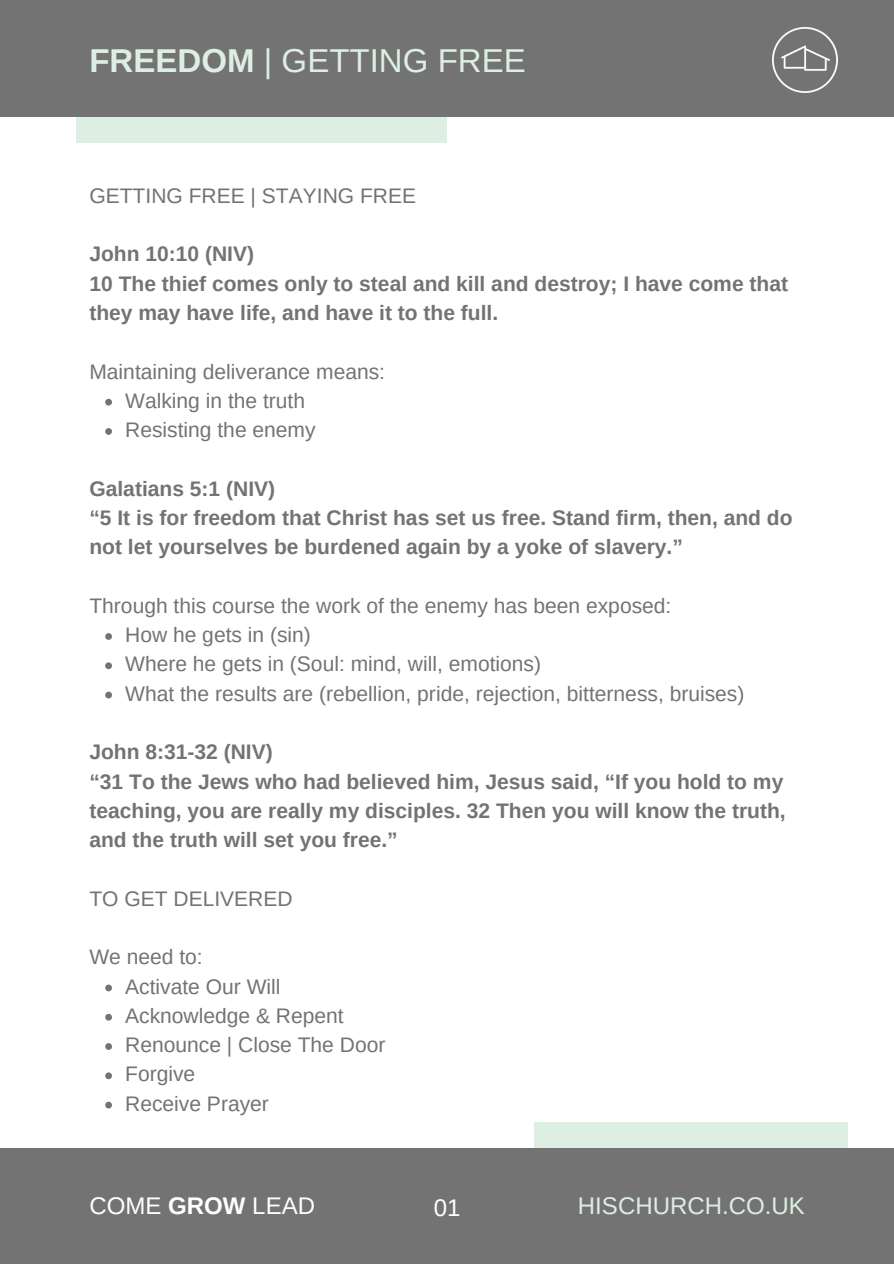
<style>
.page{position:relative;width:894px;height:1264px;background:#fff}
.page>*{position:absolute;margin:0;border:0;box-sizing:border-box;transform-origin:0 0}
.t1{font:33px "Arimo";color:#ddeee3}
.t2{font:24px "Arimo";color:#ddeee3}
.t3{font:24px "Arimo";color:#fff}
.t4{font:700 21px/29.2px "Arimo";color:#737373}
.t5{font:21px "Arimo";color:#737373}
.s1{font-weight:700}
</style>
<div class="page">
<div style="left:76px;top:0;width:370px;height:143px;background:#ddeee3"></div>
<div style="left:0;top:0;width:893px;height:116px;background:#737373"></div>
<div style="left:534px;top:1122px;width:313px;height:141px;background:#ddeee3"></div>
<div style="left:0;top:1147px;width:893px;height:116px;background:#737373"></div>
<img style="left:772px;top:28px;width:64px;height:64px">
<svg style="left:105px;top:399px;width:7px;height:6px"></svg>
<svg style="left:105px;top:428px;width:7px;height:7px"></svg>
<svg style="left:105px;top:633px;width:7px;height:7px"></svg>
<svg style="left:105px;top:662px;width:7px;height:7px"></svg>
<svg style="left:105px;top:691px;width:7px;height:7px"></svg>
<svg style="left:105px;top:984px;width:7px;height:7px"></svg>
<svg style="left:105px;top:1013px;width:7px;height:7px"></svg>
<svg style="left:105px;top:1043px;width:7px;height:6px"></svg>
<svg style="left:105px;top:1072px;width:7px;height:7px"></svg>
<svg style="left:105px;top:1101px;width:7px;height:7px"></svg>
<p class="t1" style="left:89px;top:42px;width:438px"><span class="s1">FREEDOM</span> | GETTING FREE</p>
<p class="t5" style="left:89px;top:184px;width:328px">GETTING FREE | STAYING FREE</p>
<p class="t4" style="left:89px;top:239px;width:166px">John 10:10 (NIV)</p>
<p class="t4" style="left:89px;top:269px;width:700px">10 The thief comes only to steal and kill and destroy; I have come that they may have life, and have it to the full.</p>
<p class="t5" style="left:89px;top:359px;width:297px">Maintaining deliverance means:</p>
<p class="t5" style="left:125px;top:389px;width:181px">Walking in the truth</p>
<p class="t5" style="left:125px;top:418px;width:192px">Resisting the enemy</p>
<p class="t4" style="left:89px;top:474px;width:187px">Galatians 5:1 (NIV)</p>
<p class="t4" style="left:89px;top:503px;width:704px">“5 It is for freedom that Christ has set us free. Stand firm, then, and do not let yourselves be burdened again by a yoke of slavery.”</p>
<p class="t5" style="left:89px;top:594px;width:583px">Through this course the work of the enemy has been exposed:</p>
<p class="t5" style="left:125px;top:623px;width:187px">How he gets in (sin)</p>
<p class="t5" style="left:125px;top:652px;width:417px">Where he gets in (Soul: mind, will, emotions)</p>
<p class="t5" style="left:125px;top:681px;width:620px">What the results are (rebellion, pride, rejection, bitterness, bruises)</p>
<p class="t4" style="left:89px;top:737px;width:185px">John 8:31-32 (NIV)</p>
<p class="t4" style="left:89px;top:766px;width:697px;text-align:justify">“31 To the Jews who had believed him, Jesus said, “If you hold to my teaching, you are really my disciples. 32 Then you will know the truth, and the truth will set you free.”</p>
<p class="t5" style="left:89px;top:886px;width:205px">TO GET DELIVERED</p>
<p class="t5" style="left:89px;top:945px;width:115px">We need to:</p>
<p class="t5" style="left:125px;top:974px;width:157px">Activate Our Will</p>
<p class="t5" style="left:125px;top:1003px;width:220px">Acknowledge &amp; Repent</p>
<p class="t5" style="left:125px;top:1033px;width:262px">Renounce | Close The Door</p>
<p class="t5" style="left:125px;top:1062px;width:72px">Forgive</p>
<p class="t5" style="left:125px;top:1091px;width:145px">Receive Prayer</p>
<p class="t3" style="left:89px;top:1191px;width:227px">COME <span class="s1">GROW</span> LEAD</p>
<p class="t3" style="left:433px;top:1193px;width:28px">01</p>
<p class="t2" style="left:577px;top:1191px;width:228px">HISCHURCH.CO.UK</p>
</div>
